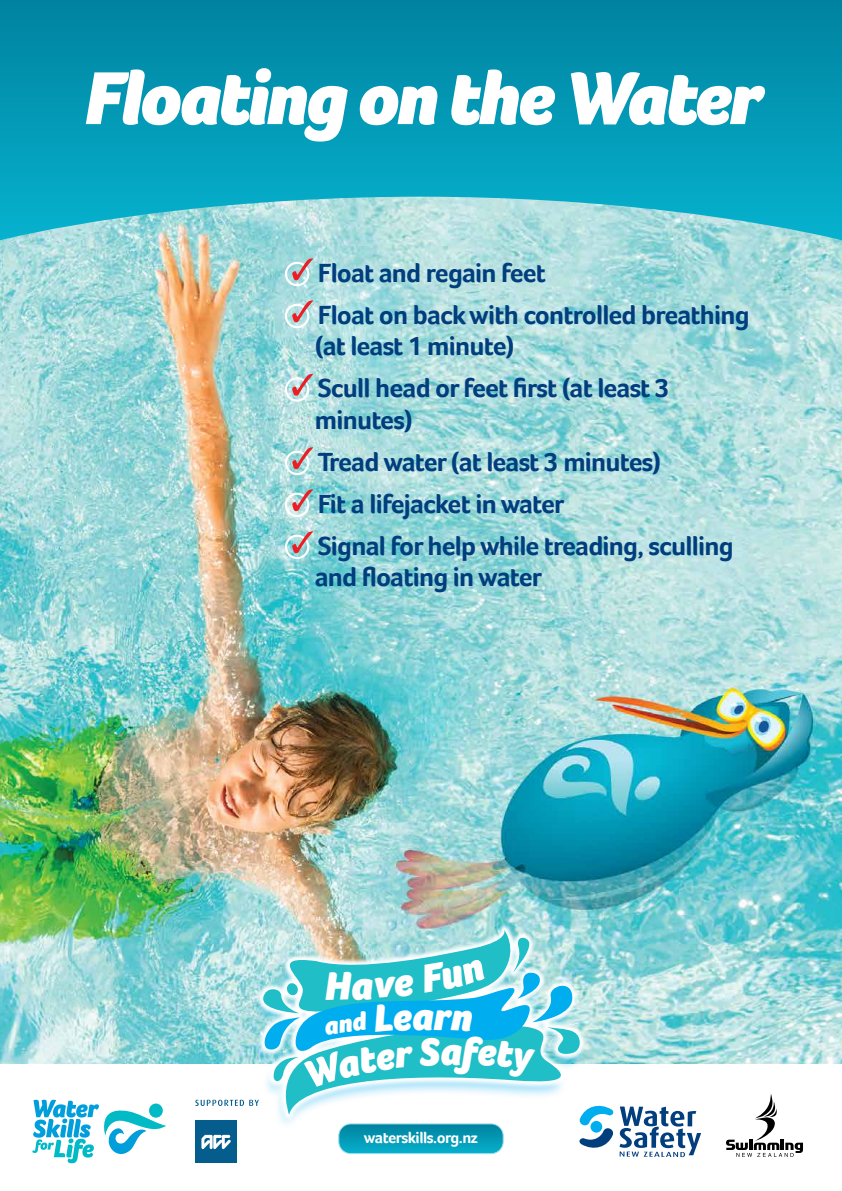
<style>
.page{position:relative;width:842px;height:1191px;background:#fff}
.page>*{position:absolute;margin:0;border:0;box-sizing:border-box;transform-origin:0 0}
.t1{font:italic 900 77px "Foco";letter-spacing:-.03em;color:#fff}
.t2{font:700 26.9px/42px "Foco";letter-spacing:-.03em;color:#003e7e}
.t3{font:700 16px "Foco";letter-spacing:-.03em;color:#fff}
</style>
<div class="page">
<svg style="left:726px;top:1094px;width:77px;height:62px"></svg>
<svg style="left:32px;top:1099px;width:134px;height:64px"></svg>
<div style="left:195px;top:1120px;width:42px;height:43px;background:#055d8e"></div>
<img style="left:0;top:240px;width:842px;height:823px">
<svg style="left:0;top:0;width:842px;height:240px;background:#179fb8"></svg>
<div style="left:285px;top:262px;width:24px;height:24px;border:2px solid #fff;border-radius:50%"></div>
<svg style="left:292px;top:258px;width:21px;height:22px"></svg>
<div style="left:285px;top:304px;width:24px;height:24px;border:2px solid #fff;border-radius:50%"></div>
<svg style="left:292px;top:300px;width:21px;height:22px"></svg>
<div style="left:285px;top:377px;width:24px;height:25px;border:2px solid #fff;border-radius:50%"></div>
<svg style="left:292px;top:374px;width:21px;height:22px"></svg>
<div style="left:285px;top:450px;width:24px;height:25px;border:2px solid #fff;border-radius:50%"></div>
<svg style="left:292px;top:447px;width:21px;height:22px"></svg>
<div style="left:285px;top:492px;width:24px;height:25px;border:2px solid #fff;border-radius:50%"></div>
<svg style="left:292px;top:489px;width:21px;height:22px"></svg>
<div style="left:285px;top:534px;width:24px;height:25px;border:2px solid #fff;border-radius:50%"></div>
<svg style="left:292px;top:531px;width:21px;height:22px"></svg>
<img style="left:255px;top:922px;width:333px;height:8px">
<svg style="left:195px;top:930px;width:506px;height:227px"></svg>
<h1 class="t1" style="left:83px;top:53px;width:680px">Floating on the Water</h1>
<p class="t2" style="left:318px;top:251px;width:433px">Float and regain feet<br>Float on back with controlled breathing</p>
<p class="t2" style="left:315px;top:325px;width:356px">(at least 1 minute)<br>Scull head or feet first (at least 3</p>
<p class="t2" style="left:315px;top:398px;width:420px">minutes)<br>Tread water (at least 3 minutes)<br>Fit a lifejacket in water<br>Signal for help while treading, sculling</p>
<p class="t2" style="left:315px;top:556px;width:229px">and floating in water</p>
<p class="t3" style="left:364px;top:1128px;width:116px">waterskills.org.nz</p>
</div>
